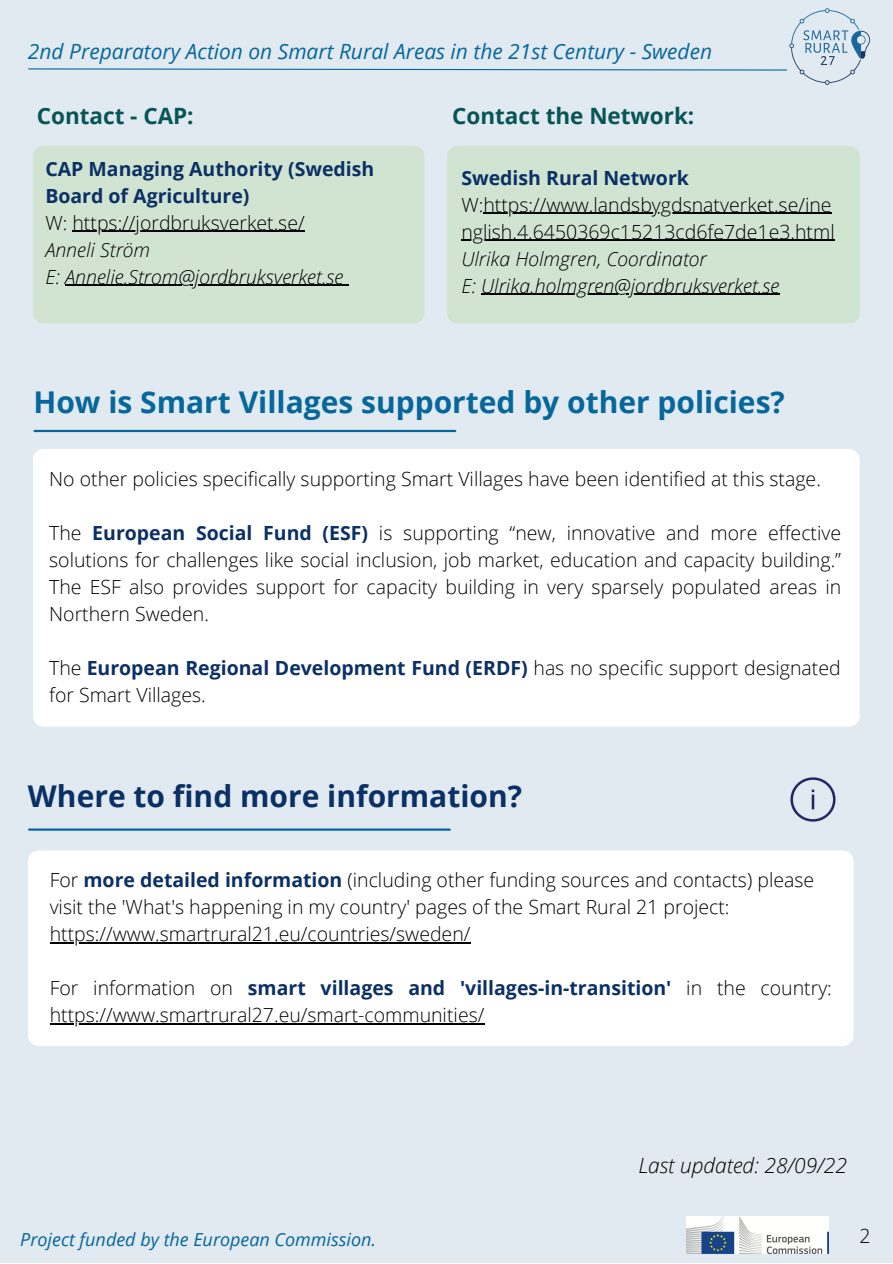
<style>
.page{position:relative;width:893px;height:1264px;background:#fff}
.page>*{position:absolute;margin:0;border:0;box-sizing:border-box;transform-origin:0 0}
.t1{font:700 30px "Open Sans";color:#06679b}
.t2{font:700 30px "Open Sans";color:#0a3065}
.t3{font:700 22.5px "Open Sans";color:#075555}
.t4{font:italic 21px "Open Sans";color:#06679b}
.t5{font:italic 300 21px "Open Sans";color:#000}
.t6{font:300 19.5px/27px "Open Sans";color:#000}
.t7{font:italic 300 19.5px/27px "Open Sans";color:#000}
.t8{font:700 19.5px/27px "Open Sans";color:#0a3065}
.t9{font:italic 18px "Open Sans";color:#06679b}
.s1{font-weight:700;color:#0a3065}
</style>
<div class="page">
<div style="left:0;top:0;width:892px;height:1262px;background:#e1e9f1"></div>
<img style="left:789px;top:8px;width:81px;height:77px">
<svg style="left:28px;top:68px;width:759px;height:3px"></svg>
<div style="left:33px;top:146px;width:391px;height:177px;background:#d0e4d1;border-radius:11px"></div>
<div style="left:447px;top:146px;width:412px;height:177px;background:#d0e4d1;border-radius:11px"></div>
<hr style="left:72px;top:231px;width:233px;height:1px;background:#000">
<hr style="left:65px;top:285px;width:278px;height:1px;background:#000">
<hr style="left:483px;top:213px;width:349px;height:1px;background:#000">
<hr style="left:461px;top:240px;width:373px;height:1px;background:#000">
<hr style="left:481px;top:294px;width:298px;height:1px;background:#000">
<img style="left:686px;top:1216px;width:142px;height:37px">
<hr style="left:35px;top:430px;width:420px;height:2px;background:#06679b">
<div style="left:33px;top:449px;width:826px;height:277px;background:#fff;border-radius:11px"></div>
<div style="left:28px;top:850px;width:825px;height:196px;background:#fff;border-radius:11px"></div>
<hr style="left:29px;top:828px;width:420px;height:2px;background:#06679b">
<img style="left:790px;top:777px;width:46px;height:45px">
<hr style="left:50px;top:942px;width:420px;height:1px;background:#000">
<hr style="left:50px;top:1023px;width:434px;height:1px;background:#000">
<p class="t4" style="left:28px;top:36px;width:685px">2nd Preparatory Action on Smart Rural Areas in the 21st Century - Sweden</p>
<p class="t3" style="left:37px;top:99px;width:158px">Contact - CAP:</p>
<p class="t8" style="left:45px;top:154px;width:330px">CAP Managing Authority (Swedish<br>Board of Agriculture)</p>
<p class="t6" style="left:45px;top:208px;width:261px">W: https://jordbruksverket.se/</p>
<p class="t7" style="left:45px;top:235px;width:299px">Anneli Ström<br>E: Annelie.Strom@jordbruksverket.se</p>
<p class="t3" style="left:452px;top:99px;width:244px">Contact the Network:</p>
<p class="t8" style="left:461px;top:163px;width:229px">Swedish Rural Network</p>
<p class="t6" style="left:461px;top:190px;width:375px">W:https://www.landsbygdsnatverket.se/ine nglish.4.6450369c15213cd6fe7de1e3.html</p>
<p class="t7" style="left:461px;top:244px;width:319px">Ulrika Holmgren, Coordinator<br>E: Ulrika.holmgren@jordbruksverket.se</p>
<h1 class="t1" style="left:33px;top:381px;width:752px">How is Smart Villages supported by other policies?</h1>
<p class="t6" style="left:49px;top:464px;width:773px">No other policies specifically supporting Smart Villages have been identified at this stage.</p>
<p class="t6" style="left:49px;top:518px;width:793px;text-align:justify">The <span class="s1">European Social Fund (ESF)</span> is supporting “new, innovative and more effective solutions for challenges like social inclusion, job market, education and capacity building.” The ESF also provides support for capacity building in very sparsely populated areas in Northern Sweden.</p>
<p class="t6" style="left:49px;top:653px;width:793px">The <span class="s1">European Regional Development Fund (ERDF)</span> has no specific support designated for Smart Villages.</p>
<h1 class="t2" style="left:28px;top:775px;width:495px">Where to find more information?</h1>
<p class="t6" style="left:50px;top:865px;width:766px">For <span class="s1">more detailed information</span> (including other funding sources and contacts) please visit the 'What's happening in my country' pages of the Smart Rural 21 project: https://www.smartrural21.eu/countries/sweden/</p>
<p class="t6" style="left:50px;top:973px;width:783px">For information on <span class="s1">smart villages and 'villages-in-transition'</span> in the country: https://www.smartrural27.eu/smart-communities/</p>
<p class="t9" style="left:20px;top:1226px;width:357px">Project funded by the European Commission.</p>
<p class="t5" style="left:638px;top:1150px;width:210px">Last updated: 28/09/22</p>
<p class="t6" style="left:859px;top:1221px;width:13px">2</p>
</div>
